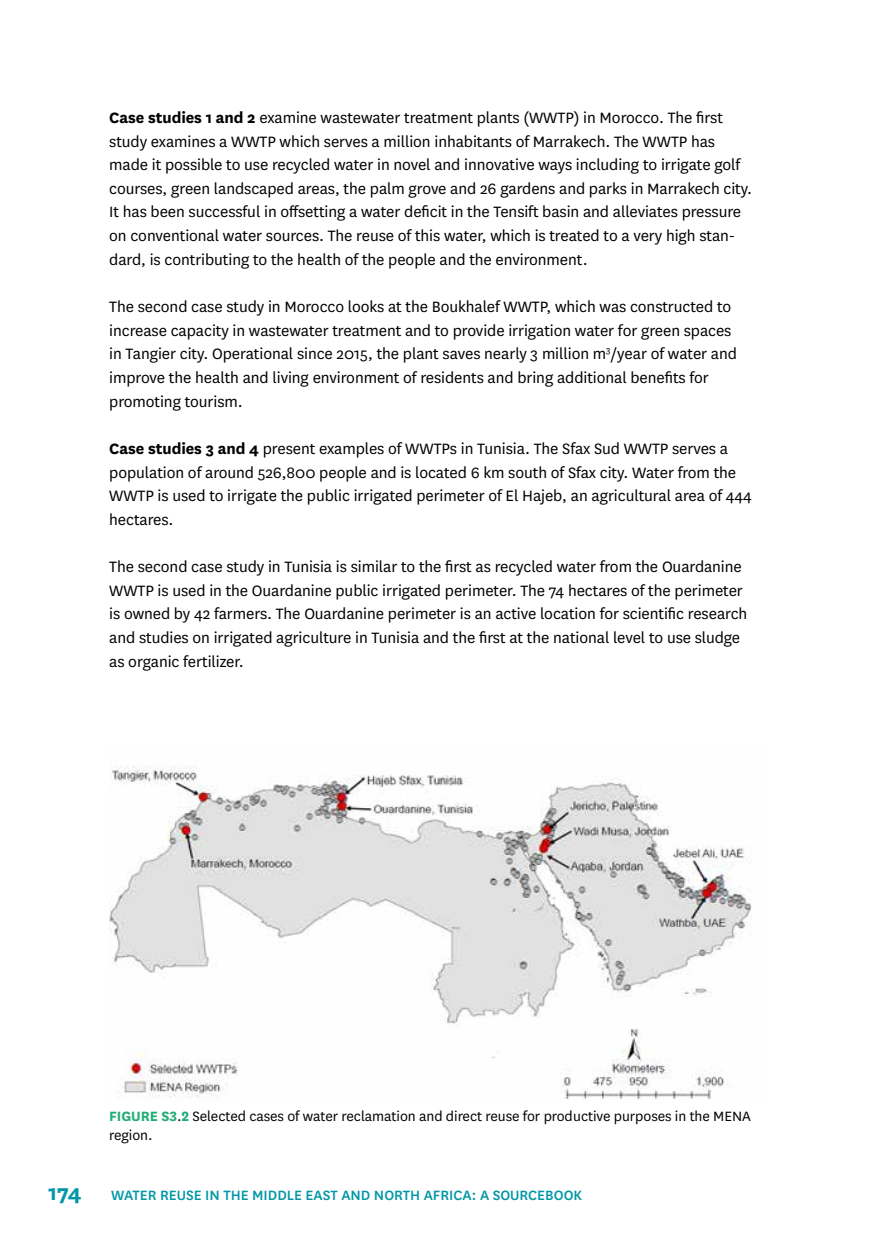
<style>
.page{position:relative;width:874px;height:1241px;background:#fff}
.page>*{position:absolute;margin:0;border:0;box-sizing:border-box;transform-origin:0 0}
.t1{font:17.5px/23.6px "National";letter-spacing:-.005em;color:#000}
.t2{font:15.75px/19.2px "National";letter-spacing:-.005em;color:#000}
.t3{font:500 15.75px "National";color:#0297a6}
.s1{font-weight:700}
.s2{font-weight:700;color:#22ad7a}
.s3{font-weight:700;font-size:24.5px}
</style>
<div class="page">
<img style="left:109px;top:765px;width:643px;height:334px">
<p class="t1" style="left:109px;top:105px;width:644px"><span class="s1">Case studies 1 and 2</span> examine wastewater treatment plants (WWTP) in Morocco. The first study examines a WWTP which serves a million inhabitants of Marrakech. The WWTP has made it possible to use recycled water in novel and innovative ways including to irrigate golf courses, green landscaped areas, the palm grove and 26 gardens and parks in Marrakech city.<br>It has been successful in offsetting a water deficit in the Tensift basin and alleviates pressure on conventional water sources. The reuse of this water, which is treated to a very high stan&shy;dard, is contributing to the health of the people and the environment.</p>
<p class="t1" style="left:109px;top:294px;width:629px">The second case study in Morocco looks at the Boukhalef WWTP, which was constructed to increase capacity in wastewater treatment and to provide irrigation water for green spaces in Tangier city. Operational since 2015, the plant saves nearly 3 million m<sup>3</sup>/year of water and improve the health and living environment of residents and bring additional benefits for promoting tourism.</p>
<p class="t1" style="left:109px;top:436px;width:643px"><span class="s1">Case studies 3 and 4</span> present examples of WWTPs in Tunisia. The Sfax Sud WWTP serves a population of around 526,800 people and is located 6 km south of Sfax city. Water from the WWTP is used to irrigate the public irrigated perimeter of El Hajeb, an agricultural area of 444 hectares.</p>
<p class="t1" style="left:109px;top:554px;width:639px">The second case study in Tunisia is similar to the first as recycled water from the Ouardanine WWTP is used in the Ouardanine public irrigated perimeter. The 74 hectares of the perimeter is owned by 42 farmers. The Ouardanine perimeter is an active location for scientific research and studies on irrigated agriculture in Tunisia and the first at the national level to use sludge as organic fertilizer.</p>
<p class="t2" style="left:109px;top:1105px;width:642px"><span class="s2">FIGURE S3</span>.<span class="s2">2</span> Selected cases of water reclamation and direct reuse for productive purposes in the MENA region.</p>
<p class="t3" style="left:48px;top:1183px;width:535px"><span class="s3">174</span> WATER REUSE IN THE MIDDLE EAST AND NORTH AFRICA: A SOURCEBOOK</p>
</div>
